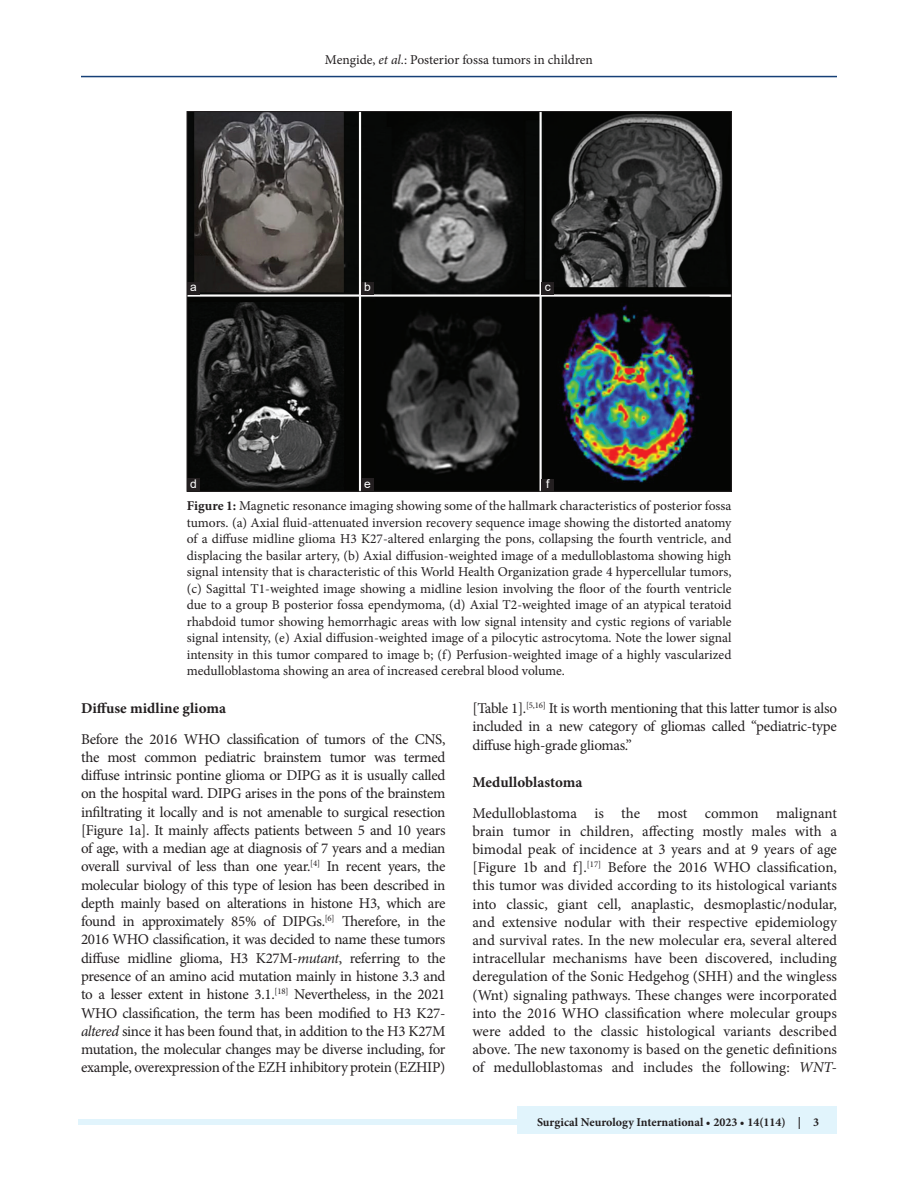
<style>
.page{position:relative;width:918px;height:1188px;background:#fff}
.page>*{position:absolute;margin:0;border:0;box-sizing:border-box;transform-origin:0 0}
.TX{font:15px/18.3px "Minion Pro";letter-spacing:-.015em;color:#231f20;text-align:justify}
.t1{font:700 15px "Minion Pro";color:#231f20}
.FGC{font:13.5px/16.5px "Minion Pro";letter-spacing:-.005em;color:#231f20;text-align:justify}
.JF{font:700 12px "Minion Pro";color:#231f20}
.LABEL{font:12px "Arial";color:#fff}
.s1{font-style:italic}
.s2{font-weight:700}
</style>
<div class="page">
<hr style="left:81px;top:76px;width:756px;height:1px;background:#164077">
<div style="left:78px;top:1119px;width:756px;height:6px;background:#e1f4fc"></div>
<div style="left:518px;top:1106px;width:319px;height:28px;background:#e1f4fc"></div>
<img style="left:189px;top:113px;width:541px;height:377px">
<div style="left:187px;top:282px;width:13px;height:12px;background:#231f20"></div>
<div style="left:361px;top:282px;width:13px;height:12px;background:#231f20"></div>
<div style="left:541px;top:282px;width:13px;height:12px;background:#231f20"></div>
<div style="left:187px;top:479px;width:13px;height:12px;background:#231f20"></div>
<div style="left:361px;top:479px;width:13px;height:12px;background:#231f20"></div>
<div style="left:541px;top:479px;width:13px;height:12px;background:#231f20"></div>
<p class="FGC" style="left:325px;top:51px;width:270px">Mengide, <span class="s1">et al</span>.: Posterior fossa tumors in children</p>
<p class="LABEL" style="left:190px;top:279px;width:8px">a</p>
<p class="LABEL" style="left:364px;top:279px;width:8px">b</p>
<p class="LABEL" style="left:545px;top:279px;width:7px">c</p>
<p class="LABEL" style="left:190px;top:476px;width:8px">d</p>
<p class="LABEL" style="left:364px;top:476px;width:8px">e</p>
<p class="LABEL" style="left:546px;top:476px;width:5px">f</p>
<p class="FGC" style="left:187px;top:498px;width:546px"><span class="s2">Figure 1:</span> Magnetic resonance imaging showing some of the hallmark characteristics of posterior fossa tumors. (a) Axial fluid-attenuated inversion recovery sequence image showing the distorted anatomy of a diffuse midline glioma H3 K27-altered enlarging the pons, collapsing the fourth ventricle, and displacing the basilar artery, (b) Axial diffusion-weighted image of a medulloblastoma showing high signal intensity that is characteristic of this World Health Organization grade 4 hypercellular tumors, (c) Sagittal T1-weighted image showing a midline lesion involving the floor of the fourth ventricle due to a group B posterior fossa ependymoma, (d) Axial T2-weighted image of an atypical teratoid rhabdoid tumor showing hemorrhagic areas with low signal intensity and cystic regions of variable signal intensity, (e) Axial diffusion-weighted image of a pilocytic astrocytoma. Note the lower signal intensity in this tumor compared to image b; (f) Perfusion-weighted image of a highly vascularized medulloblastoma showing an area of increased cerebral blood volume.</p>
<h2 class="t1" style="left:81px;top:698px;width:147px">Diffuse midline glioma</h2>
<p class="TX" style="left:81px;top:730px;width:366px">Before the 2016 WHO classification of tumors of the CNS, the most common pediatric brainstem tumor was termed diffuse intrinsic pontine glioma or DIPG as it is usually called on the hospital ward. DIPG arises in the pons of the brainstem infiltrating it locally and is not amenable to surgical resection [Figure 1a]. It mainly affects patients between 5 and 10 years of age, with a median age at diagnosis of 7 years and a median overall survival of less than one year.<sup>[4]</sup> In recent years, the molecular biology of this type of lesion has been described in depth mainly based on alterations in histone H3, which are found in approximately 85% of DIPGs.<sup>[6]</sup> Therefore, in the 2016 WHO classification, it was decided to name these tumors diffuse midline glioma, H3 K27M-<span class="s1">mutant</span>, referring to the presence of an amino acid mutation mainly in histone 3.3 and to a lesser extent in histone 3.1.<sup>[18]</sup> Nevertheless, in the 2021<br>WHO classification, the term has been modified to H3 K27- <span class="s1">altered</span> since it has been found that, in addition to the H3 K27M mutation, the molecular changes may be diverse including, for example, overexpression of the EZH inhibitory protein (EZHIP)</p>
<p class="TX" style="left:472px;top:699px;width:366px">[Table 1].<sup>[5,16]</sup> It is worth mentioning that this latter tumor is also included in a new category of gliomas called “pediatric-type diffuse high-grade gliomas.”</p>
<h2 class="t1" style="left:472px;top:772px;width:111px">Medulloblastoma</h2>
<p class="TX" style="left:472px;top:804px;width:366px">Medulloblastoma is the most common malignant brain tumor in children, affecting mostly males with a bimodal peak of incidence at 3 years and at 9 years of age [Figure 1b and f].<sup>[17]</sup> Before the 2016 WHO classification, this tumor was divided according to its histological variants into classic, giant cell, anaplastic, desmoplastic/nodular, and extensive nodular with their respective epidemiology and survival rates. In the new molecular era, several altered intracellular mechanisms have been discovered, including deregulation of the Sonic Hedgehog (SHH) and the wingless (Wnt) signaling pathways. These changes were incorporated into the 2016 WHO classification where molecular groups were added to the classic histological variants described above. The new taxonomy is based on the genetic definitions of medulloblastomas and includes the following: <span class="s1">WNT-</span></p>
<p class="JF" style="left:537px;top:1113px;width:284px">Surgical Neurology International • 2023 • 14(114) | 3</p>
</div>
